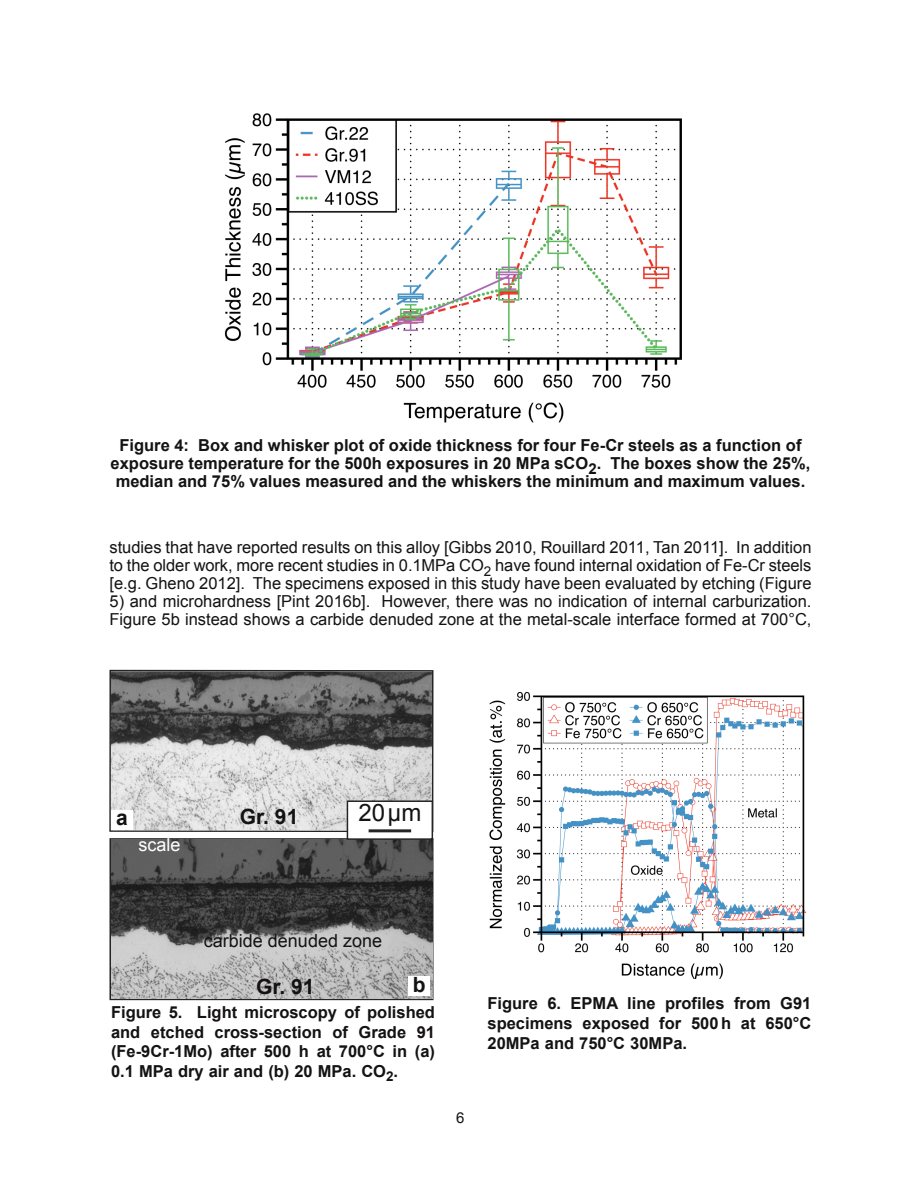
<style>
.page{position:relative;width:918px;height:1188px;background:#fff}
.page>*{position:absolute;margin:0;border:0;box-sizing:border-box;transform-origin:0 0}
.t1{font:24px "Arial";color:#141213}
.t2{font:700 21px "Arial";color:#141213}
.t3{font:18px "Arial";color:#141213}
.t4{font:18px "Arial";color:#fff}
.t5{font:700 16.5px/19.5px "Arial";color:#141213;text-align:justify}
.t6{font:16.5px/18px "Arial";color:#141213;text-align:justify}
.t7{font:15px "Arial";color:#141213}
</style>
<div class="page">
<img style="left:224px;top:113px;width:458px;height:310px">
<img style="left:489px;top:692px;width:318px;height:287px">
<img style="left:111px;top:671px;width:321px;height:160px">
<div style="left:109px;top:838px;width:324px;height:162px;border:2px solid #262526"></div>
<img style="left:111px;top:840px;width:321px;height:159px">
<div style="left:348px;top:802px;width:84px;height:36px;background:#fff"></div>
<div style="left:347px;top:800px;width:86px;height:40px;border:2px solid #262526"></div>
<hr style="left:369px;top:829px;width:42px;height:3px;background:#262526">
<div style="left:111px;top:810px;width:22px;height:20px;background:#fff"></div>
<div style="left:408px;top:976px;width:22px;height:20px;background:#fff"></div>
<p class="t5" style="left:111px;top:436px;width:701px;line-height:18px;text-align:center">Figure 4: Box and whisker plot of oxide thickness for four Fe-Cr steels as a function of exposure temperature for the 500h exposures in 20 MPa sCO<sub>2</sub>. The boxes show the 25%, median and 75% values measured and the whiskers the minimum and maximum values.</p>
<p class="t6" style="left:109px;top:539px;width:704px">studies that have reported results on this alloy [Gibbs 2010, Rouillard 2011, Tan 2011]. In addition to the older work, more recent studies in 0.1MPa CO<sub>2</sub> have found internal oxidation of Fe-Cr steels [e.g. Gheno 2012]. The specimens exposed in this study have been evaluated by etching (Figure</p>
<p class="t6" style="left:109px;top:593px;width:704px">5) and microhardness [Pint 2016b]. However, there was no indication of internal carburization.<br>Figure 5b instead shows a carbide denuded zone at the metal-scale interface formed at 700°C,</p>
<p class="t2" style="left:116px;top:806px;width:13px">a</p>
<p class="t2" style="left:240px;top:805px;width:60px">Gr. 91</p>
<h1 class="t1" style="left:358px;top:799px;width:64px">20µm</h1>
<p class="t4" style="left:138px;top:835px;width:44px">scale</p>
<p class="t3" style="left:204px;top:931px;width:180px">carbide denuded zone</p>
<p class="t2" style="left:256px;top:975px;width:60px">Gr. 91</p>
<p class="t2" style="left:413px;top:973px;width:14px">b</p>
<p class="t5" style="left:111px;top:1003px;width:326px">Figure 5. Light microscopy of polished and etched cross-section of Grade 91 (Fe-9Cr-1Mo) after 500 h at 700°C in (a)<br>0.1 MPa dry air and (b) 20 MPa. CO<sub>2</sub>.</p>
<p class="t7" style="left:456px;top:1110px;width:10px">6</p>
<p class="t5" style="left:487px;top:994px;width:326px">Figure 6. EPMA line profiles from G91 specimens exposed for 500h at 650°C 20MPa and 750°C 30MPa.</p>
</div>
